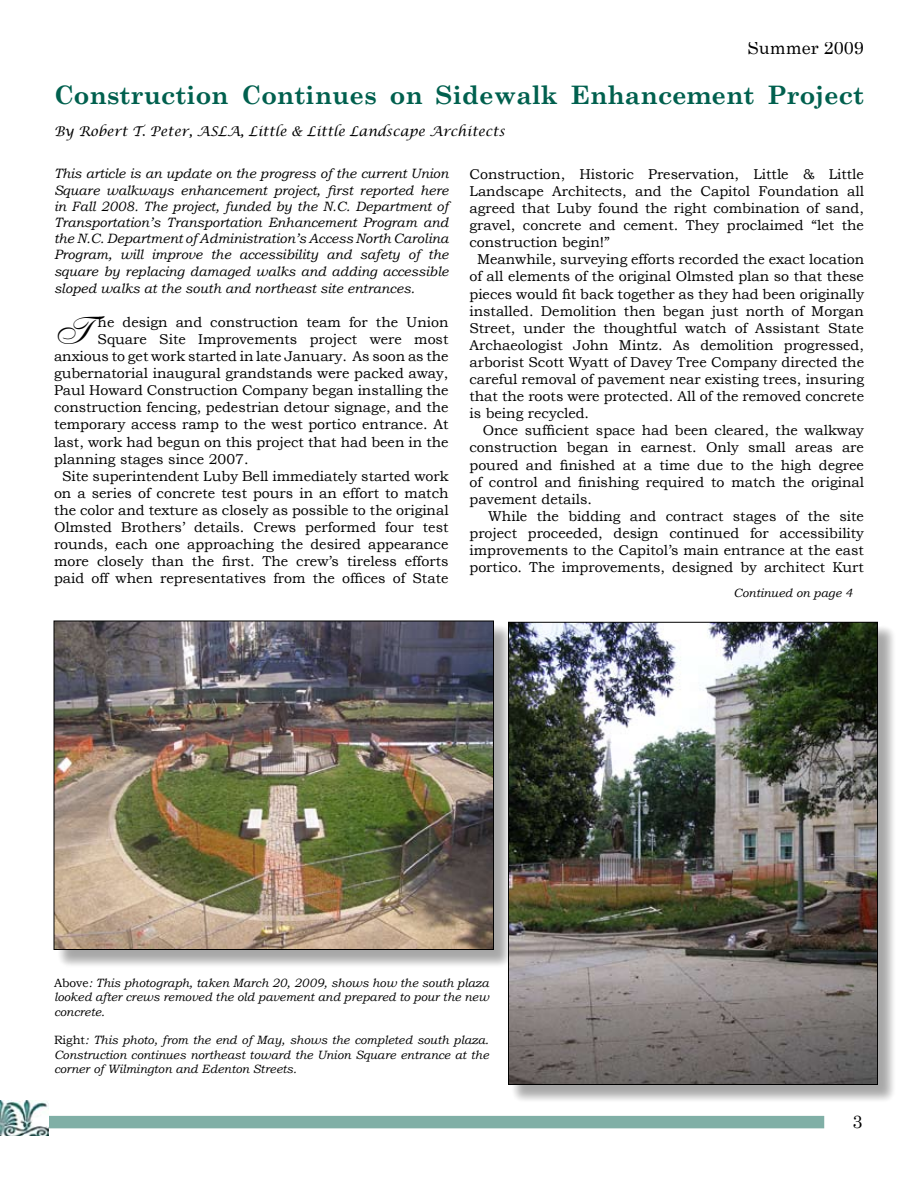
<style>
.page{position:relative;width:918px;height:1188px;background:#fff}
.page>*{position:absolute;margin:0;border:0;box-sizing:border-box;transform-origin:0 0}
.t1{font:37.8px "English 111 Vivace BT";color:#000}
.t2{font:700 25.5px "Century Schoolbook";color:#00604e}
.t3{font:18px "Century Schoolbook";color:#000}
.t4{font:14.25px "Bookman Old Style";color:#000}
.t5{font:italic 13.5px/16.4px "Bookman Old Style";color:#000;text-align:justify}
.t6{font:italic 13.5px "Lucida Calligraphy";color:#000}
.t7{font:italic 12px/14.4px "Bookman Old Style";color:#000;text-align:justify}
.s1{font-style:normal}
</style>
<div class="page">
<div style="left:48px;top:1116px;width:776px;height:12px;background:#80afa6"></div>
<img style="left:0;top:1100px;width:48px;height:35px">
<div style="left:55px;top:622px;width:458px;height:348px;background:#000;opacity:.35"></div>
<img style="left:56px;top:623px;width:436px;height:325px">
<div style="left:54px;top:621px;width:440px;height:329px;border:1px solid #000"></div>
<div style="left:510px;top:624px;width:388px;height:481px;background:#000;opacity:.35"></div>
<img style="left:510px;top:624px;width:366px;height:459px">
<p class="t3" style="left:748px;top:36px;width:118px">Summer 2009</p>
<h2 class="t2" style="left:54px;top:79px;width:811px">Construction Continues on Sidewalk Enhancement Project</h2>
<p class="t6" style="left:54px;top:122px;width:452px">By Robert T. Peter, ASLA, Little &amp; Little Landscape Architects</p>
<p class="t5" style="left:54px;top:165px;width:396px">This article is an update on the progress of the current Union Square walkways enhancement project, first reported here in Fall 2008. The project, funded by the N.C. Department of Transportation’s Transportation Enhancement Program and the N.C. Department of Administration’s Access North Carolina Program, will improve the accessibility and safety of the square by replacing damaged walks and adding accessible sloped walks at the south and northeast site entrances.</p>
<h1 class="t1" style="left:54px;top:308px;width:36px">T</h1>
<p class="t4" style="left:98px;top:313px;width:352px">he design and construction team for the Union</p>
<p class="t4" style="left:98px;top:331px;width:352px">Square Site Improvements project were most</p>
<p class="t4" style="left:54px;top:348px;width:396px">anxious to get work started in late January. As soon as the</p>
<p class="t4" style="left:54px;top:365px;width:396px">gubernatorial inaugural grandstands were packed away,</p>
<p class="t4" style="left:54px;top:382px;width:396px">Paul Howard Construction Company began installing the</p>
<p class="t4" style="left:54px;top:399px;width:396px">construction fencing, pedestrian detour signage, and the</p>
<p class="t4" style="left:54px;top:416px;width:396px">temporary access ramp to the west portico entrance. At</p>
<p class="t4" style="left:54px;top:433px;width:396px">last, work had begun on this project that had been in the</p>
<p class="t4" style="left:54px;top:450px;width:196px">planning stages since 2007.</p>
<p class="t4" style="left:62px;top:467px;width:388px">Site superintendent Luby Bell immediately started work</p>
<p class="t4" style="left:54px;top:484px;width:396px">on a series of concrete test pours in an effort to match</p>
<p class="t4" style="left:54px;top:502px;width:396px">the color and texture as closely as possible to the original</p>
<p class="t4" style="left:54px;top:519px;width:396px">Olmsted Brothers’ details. Crews performed four test</p>
<p class="t4" style="left:54px;top:536px;width:396px">rounds, each one approaching the desired appearance</p>
<p class="t4" style="left:54px;top:553px;width:396px">more closely than the first. The crew’s tireless efforts</p>
<p class="t4" style="left:54px;top:570px;width:396px">paid off when representatives from the offices of State</p>
<p class="t4" style="left:470px;top:165px;width:396px">Construction, Historic Preservation, Little &amp; Little</p>
<p class="t4" style="left:470px;top:183px;width:396px">Landscape Architects, and the Capitol Foundation all</p>
<p class="t4" style="left:470px;top:200px;width:396px">agreed that Luby found the right combination of sand,</p>
<p class="t4" style="left:470px;top:217px;width:396px">gravel, concrete and cement. They proclaimed “let the</p>
<p class="t4" style="left:470px;top:234px;width:142px">construction begin!”</p>
<p class="t4" style="left:477px;top:251px;width:389px">Meanwhile, surveying efforts recorded the exact location</p>
<p class="t4" style="left:470px;top:268px;width:396px">of all elements of the original Olmsted plan so that these</p>
<p class="t4" style="left:470px;top:285px;width:396px">pieces would fit back together as they had been originally</p>
<p class="t4" style="left:470px;top:302px;width:396px">installed. Demolition then began just north of Morgan</p>
<p class="t4" style="left:470px;top:319px;width:396px">Street, under the thoughtful watch of Assistant State</p>
<p class="t4" style="left:470px;top:336px;width:396px">Archaeologist John Mintz. As demolition progressed,</p>
<p class="t4" style="left:470px;top:354px;width:396px">arborist Scott Wyatt of Davey Tree Company directed the</p>
<p class="t4" style="left:470px;top:371px;width:396px">careful removal of pavement near existing trees, insuring</p>
<p class="t4" style="left:470px;top:388px;width:396px">that the roots were protected. All of the removed concrete</p>
<p class="t4" style="left:470px;top:405px;width:121px">is being recycled.</p>
<p class="t4" style="left:483px;top:422px;width:383px">Once sufficient space had been cleared, the walkway</p>
<p class="t4" style="left:470px;top:439px;width:396px">construction began in earnest. Only small areas are</p>
<p class="t4" style="left:470px;top:456px;width:396px">poured and finished at a time due to the high degree</p>
<p class="t4" style="left:470px;top:473px;width:396px">of control and finishing required to match the original</p>
<p class="t4" style="left:470px;top:490px;width:124px">pavement details.</p>
<p class="t4" style="left:488px;top:507px;width:377px">While the bidding and contract stages of the site</p>
<p class="t4" style="left:470px;top:525px;width:396px">project proceeded, design continued for accessibility</p>
<p class="t4" style="left:470px;top:542px;width:396px">improvements to the Capitol’s main entrance at the east</p>
<p class="t4" style="left:470px;top:559px;width:396px">portico. The improvements, designed by architect Kurt</p>
<p class="t7" style="left:734px;top:585px;width:121px">Continued on page 4</p>
<p class="t7" style="left:54px;top:975px;width:436px"><span class="s1">Above</span>: This photograph, taken March 20, 2009, shows how the south plaza looked after crews removed the old pavement and prepared to pour the new concrete.</p>
<p class="t7" style="left:54px;top:1033px;width:436px"><span class="s1">Right</span>: This photo, from the end of May, shows the completed south plaza.<br>Construction continues northeast toward the Union Square entrance at the corner of Wilmington and Edenton Streets.</p>
<p class="t3" style="left:852px;top:1110px;width:12px">3</p>
</div>
